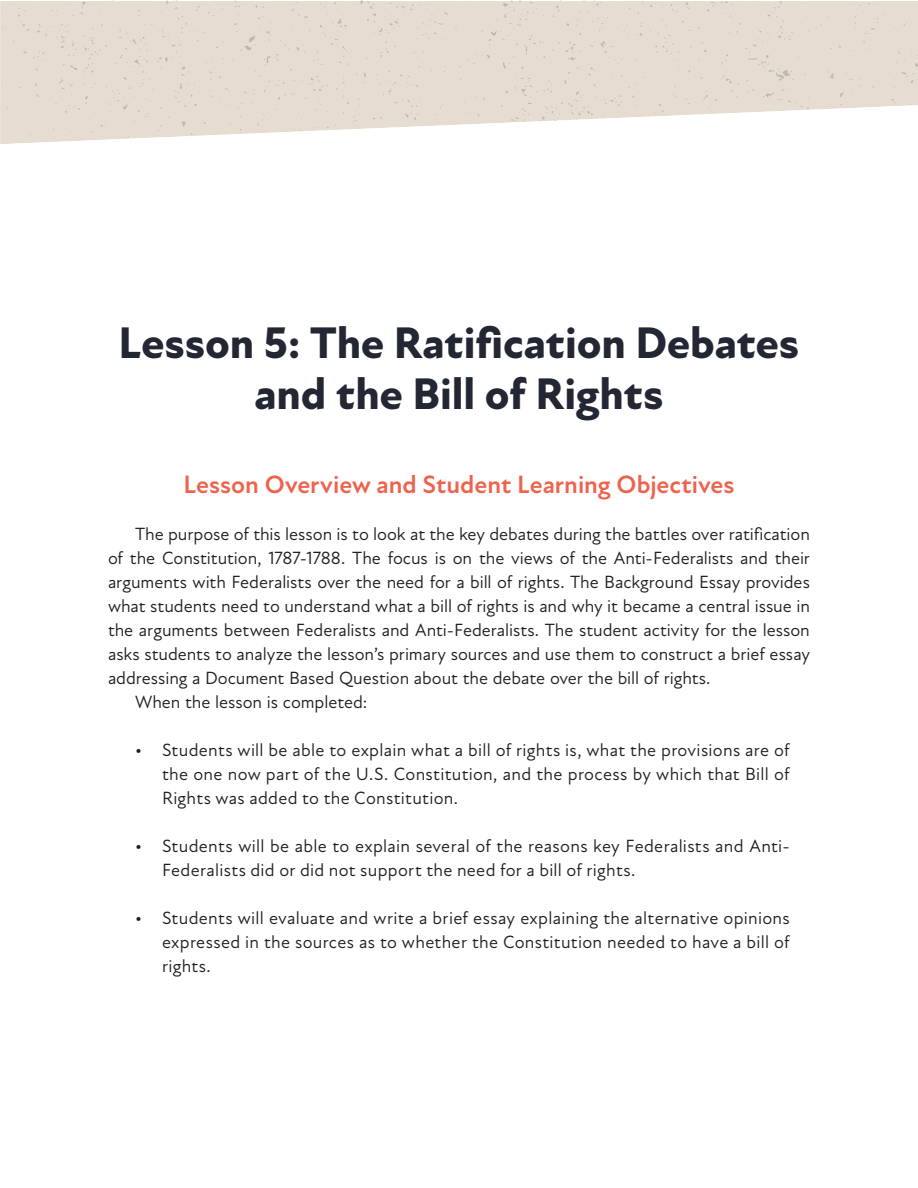
<style>
.page{position:relative;width:918px;height:1188px;background:#fff}
.page>*{position:absolute;margin:0;border:0;box-sizing:border-box;transform-origin:0 0}
.Headline_1{font:800 45px/51px "New Atten";color:#222733;text-align:center}
.Headline_2{font:700 25.5px "New Atten";color:#ed634e}
.Small_Paragraph{font:18px/24px "New Atten";letter-spacing:.015em;color:#231f20;text-align:justify}
.Small_Paragraph-2{font:18px "New Atten";letter-spacing:-.005em;color:#231f20}
</style>
<div class="page">
<div style="left:2px;top:0;width:458px;height:83px;background:#e6dccf"></div>
<div style="left:460px;top:0;width:458px;height:83px;background:#e6dccf"></div>
<svg style="left:0;top:83px;width:918px;height:61px"></svg>
<p class="Headline_1" style="left:119px;top:318px;width:682px">Lesson 5: The Ratification Debates and the Bill of Rights</p>
<p class="Headline_2" style="left:183px;top:469px;width:553px">Lesson Overview and Student Learning Objectives</p>
<p class="Small_Paragraph" style="left:108px;top:522px;width:704px;text-indent:27px">The purpose of this lesson is to look at the key debates during the battles over ratification of the Constitution, 1787-1788. The focus is on the views of the Anti-Federalists and their arguments with Federalists over the need for a bill of rights. The Background Essay provides what students need to understand what a bill of rights is and why it became a central issue in the arguments between Federalists and Anti-Federalists. The student activity for the lesson asks students to analyze the lesson’s primary sources and use them to construct a brief essay addressing a Document Based Question about the debate over the bill of rights.</p>
<p class="Small_Paragraph-2" style="left:135px;top:691px;width:234px">When the lesson is completed:</p>
<p class="Small_Paragraph" style="left:162px;top:738px;width:629px;text-indent:-27px">• Students will be able to explain what a bill of rights is, what the provisions are of the one now part of the U.S. Constitution, and the process by which that Bill of Rights was added to the Constitution.</p>
<p class="Small_Paragraph" style="left:162px;top:834px;width:629px;text-indent:-27px">• Students will be able to explain several of the reasons key Federalists and Anti-<br>Federalists did or did not support the need for a bill of rights.</p>
<p class="Small_Paragraph" style="left:162px;top:906px;width:629px;text-indent:-27px">• Students will evaluate and write a brief essay explaining the alternative opinions expressed in the sources as to whether the Constitution needed to have a bill of rights.</p>
</div>
